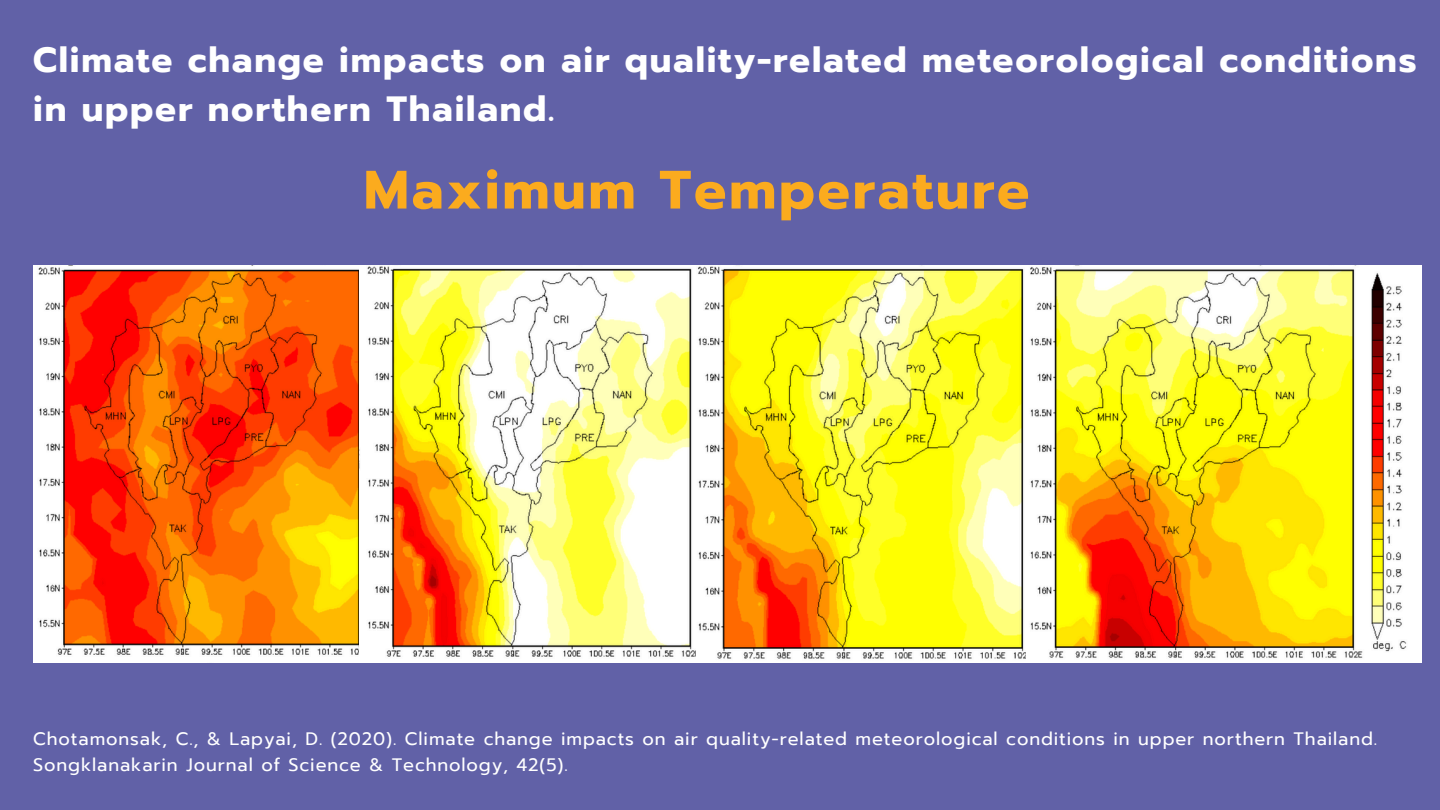
<style>
.page{position:relative;width:1440px;height:810px;background:#6161a7}
.page>*{position:absolute;margin:0;border:0;box-sizing:border-box;transform-origin:0 0}
.t1{font:700 54px "Prompt";letter-spacing:.05em;color:#fbab1e}
.t2{font:700 35px/49.5px "Prompt";letter-spacing:.05em;color:#fff}
.t3{font:18px/25.5px "Prompt";letter-spacing:.05em;color:#fff}
</style>
<div class="page">
<img style="left:33px;top:266px;width:327px;height:396px">
<img style="left:360px;top:266px;width:337px;height:396px">
<img style="left:697px;top:266px;width:329px;height:396px">
<img style="left:1026px;top:266px;width:396px;height:396px">
<p class="t2" style="left:33px;top:35px;width:1385px">Climate change impacts on air quality-related meteorological conditions in upper northern Thailand.</p>
<p class="t1" style="left:364px;top:150px;width:667px">Maximum Temperature</p>
<h2 class="t3" style="left:33px;top:726px;width:1345px">Chotamonsak, C., &amp; Lapyai, D. (2020). Climate change impacts on air quality-related meteorological conditions in upper northern Thailand.<br>Songklanakarin Journal of Science &amp; Technology, 42(5).</h2>
</div>
